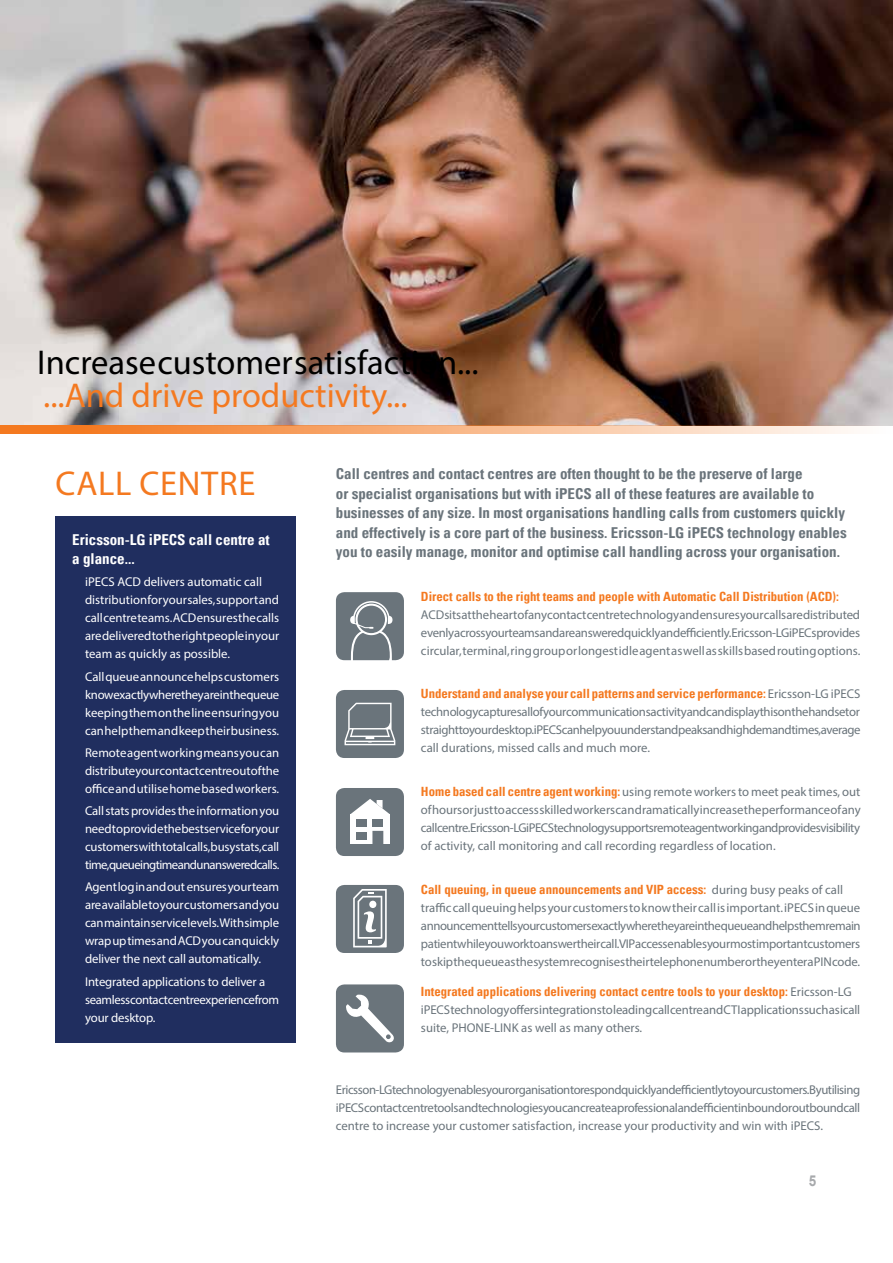
<style>
.page{position:relative;width:893px;height:1263px;background:#fff}
.page>*{position:absolute;margin:0;border:0;box-sizing:border-box;transform-origin:0 0}
.t1{font:34.5px "Myriad Pro";color:#000}
.t2{font:34.5px "Myriad Pro";color:#f47920}
.t3{font:34.5px "Myriad Pro";letter-spacing:.02em;color:#f47920}
.t4{font:700 condensed 15px/19.5px "Univers";color:#6a747b}
.t5{font:700 condensed 15px/19.5px "Univers";color:#fff}
.t6{font:700 15px "Arial";color:#a7a9ac;scale:.9 1}
.t7{font:12.75px/18px "Myriad Pro";color:#6a747b;text-align:justify}
.t8{font:12.75px/18px "Myriad Pro";letter-spacing:-.005em;color:#fff;text-align:justify}
.t9{font:700 condensed 12.75px "Univers";color:#f47920}
.s1{font-family:"Myriad Pro";font-weight:400;font-stretch:normal;color:#6a747b}
.s2{font-family:"Univers";font-weight:700;font-stretch:condensed;color:#f47920}
</style>
<div class="page">
<img style="left:0;top:0;width:893px;height:425px">
<div style="left:55px;top:516px;width:241px;height:526px;background:#202e5f"></div>
<div style="left:336px;top:885px;width:68px;height:68px;background:#6a747b;border-radius:9px"></div>
<div style="left:336px;top:788px;width:68px;height:68px;background:#6a747b;border-radius:9px"></div>
<svg style="left:351px;top:799px;width:39px;height:15px"></svg>
<div style="left:350px;top:814px;width:40px;height:29px;background:#fff"></div>
<svg style="left:372px;top:831px;width:11px;height:13px"></svg>
<div style="left:356px;top:832px;width:10px;height:7px;background:#6a747b"></div>
<div style="left:356px;top:819px;width:10px;height:7px;background:#6a747b"></div>
<div style="left:372px;top:819px;width:11px;height:7px;background:#6a747b"></div>
<div style="left:336px;top:592px;width:68px;height:68px;background:#6a747b;border-radius:9px"></div>
<svg style="left:350px;top:601px;width:42px;height:60px"></svg>
<div style="left:336px;top:690px;width:68px;height:68px;background:#6a747b;border-radius:9px"></div>
<svg style="left:345px;top:703px;width:50px;height:42px"></svg>
<div style="left:336px;top:984px;width:68px;height:68px;background:#6a747b;border-radius:9px"></div>
<svg style="left:353px;top:889px;width:34px;height:58px"></svg>
<svg style="left:346px;top:994px;width:48px;height:49px"></svg>
<svg style="left:0;top:425px;width:893px;height:9px"></svg>
<h1 class="t1" style="left:37px;top:341px;width:443px">Increase customer satisfaction...</h1>
<h1 class="t2" style="left:43px;top:374px;width:366px">...And drive productivity...</h1>
<h1 class="t3" style="left:56px;top:462px;width:201px">CALL CENTRE</h1>
<p class="t5" style="left:72px;top:529px;width:199px">Ericsson-LG iPECS call centre at a glance...</p>
<p class="t8" style="left:85px;top:573px;width:196px;text-align:left">iPECS ACD delivers automatic call distribution for your sales, support and call centre teams. ACD ensures the calls are delivered to the right people in your team as quickly as possible.</p>
<p class="t8" style="left:85px;top:667px;width:196px">Call queue announce helps customers know exactly where they are in the queue keeping them on the line ensuring you can help them and keep their business.</p>
<p class="t8" style="left:85px;top:743px;width:196px">Remote agent working means you can distribute your contact centre out of the office and utilise home based workers.</p>
<p class="t8" style="left:85px;top:802px;width:196px">Call stats provides the information you need to provide the best service for your customers with total calls, busy stats, call time, queueing time and unanswered calls.</p>
<p class="t8" style="left:85px;top:878px;width:196px">Agent log in and out ensures your team are available to your customers and you can maintain service levels. With simple wrap up times and ACD you can quickly deliver the next call automatically.</p>
<p class="t8" style="left:85px;top:972px;width:196px;text-align:left">Integrated applications to deliver a seamless contact centre experience from your desktop.</p>
<p class="t4" style="left:336px;top:464px;width:512px">Call centres and contact centres are often thought to be the preserve of large<br>or specialist organisations but with iPECS all of these features are available to businesses of any size. In most organisations handling calls from customers quickly and effectively is a core part of the business. Ericsson-LG iPECS technology enables you to easily manage, monitor and optimise call handling across your organisation.</p>
<p class="t9" style="left:421px;top:588px;width:419px">Direct calls to the right teams and people with Automatic Call Distribution (ACD):</p>
<p class="t7" style="left:421px;top:605px;width:441px">ACD sits at the heart of any contact centre technology and ensures your calls are distributed evenly across your teams and are answered quickly and efficiently. Ericsson-LG iPECs provides circular, terminal, ring group or longest idle agent as well as skills based routing options.</p>
<p class="t9" style="left:421px;top:686px;width:441px">Understand and analyse your call patterns and service performance: <span class="s1">Ericsson-LG iPECS</span></p>
<p class="t7" style="left:421px;top:703px;width:441px">technology captures all of your communications activity and can display this on the handset or straight to your desktop. iPECS can help you understand peaks and high demand times, average call durations, missed calls and much more.</p>
<p class="t7" style="left:421px;top:782px;width:441px"><span class="s2">Home based call centre agent working:</span> using remote workers to meet peak times, out of hours or just to access skilled workers can dramatically increase the performance of any call centre. Ericsson-LG iPECS technology supports remote agent working and provides visibility of activity, call monitoring and call recording regardless of location.</p>
<p class="t9" style="left:421px;top:881px;width:424px">Call queuing, in queue announcements and VIP access: <span class="s1">during busy peaks of call</span></p>
<p class="t7" style="left:421px;top:898px;width:441px">traffic call queuing helps your customers to know their call is important. iPECS in queue announcement tells your customers exactly where they are in the queue and helps them remain patient while you work to answer their call. VIP access enables your most important customers to skip the queue as the system recognises their telephone number or they enter a PIN code.</p>
<p class="t9" style="left:421px;top:984px;width:432px">Integrated applications delivering contact centre tools to your desktop: <span class="s1">Ericsson-LG</span></p>
<p class="t7" style="left:421px;top:1001px;width:441px">iPECS technology offers integrations to leading call centre and CTI applications such as icall suite, PHONE-LINK as well as many others.</p>
<p class="t7" style="left:336px;top:1080px;width:526px">Ericsson-LG technology enables your organisation to respond quickly and efficiently to your customers. By utilising iPECS contact centre tools and technologies you can create a professional and efficient inbound or outbound call centre to increase your customer satisfaction, increase your productivity and win with iPECS.</p>
<p class="t6" style="left:809px;top:1171px;width:10px">5</p>
</div>
